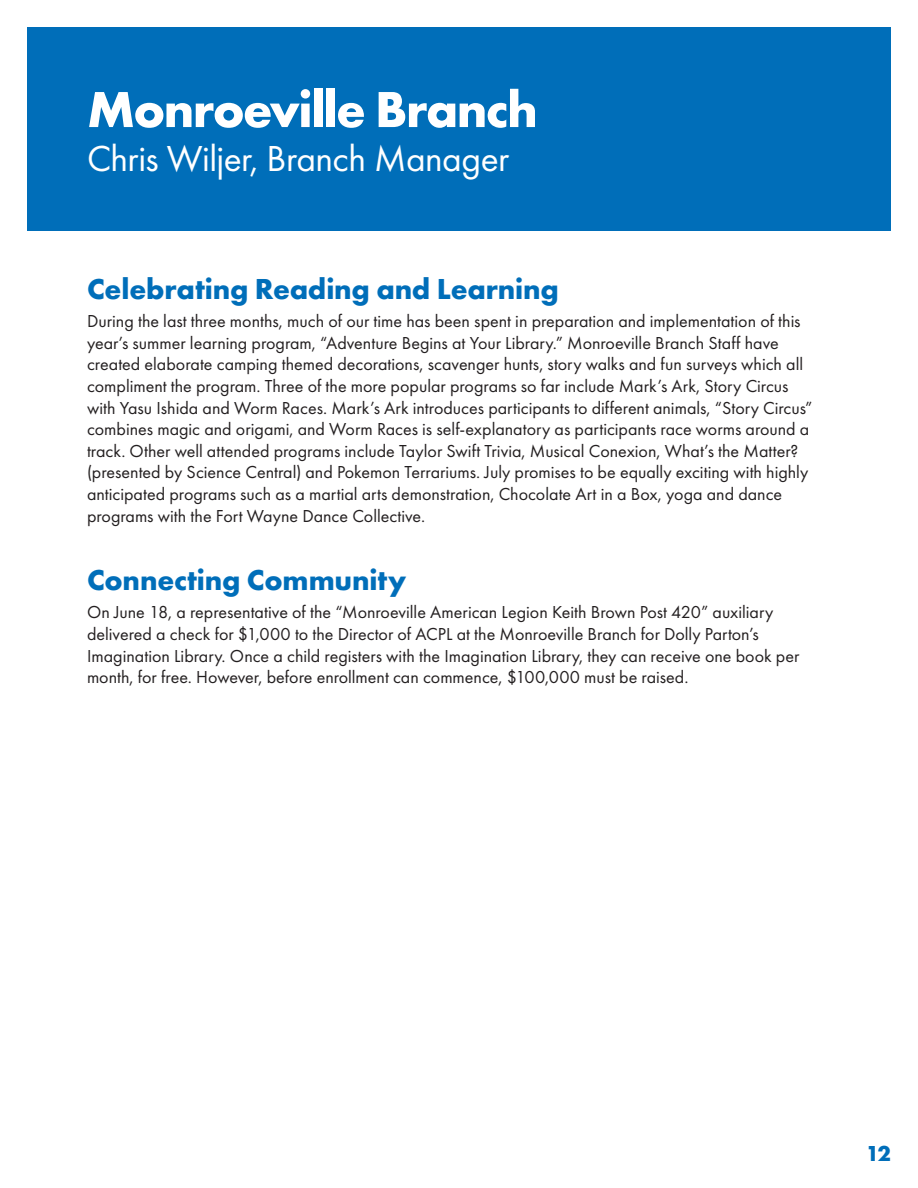
<style>
.page{position:relative;width:918px;height:1188px;background:#fff}
.page>*{position:absolute;margin:0;border:0;box-sizing:border-box;transform-origin:0 0}
.t1{font:700 52.5px "Futura PT";letter-spacing:-.03em;color:#fff}
.t2{font:37.5px "Futura PT";letter-spacing:-.015em;color:#fff}
.t3{font:700 30px "Futura PT";letter-spacing:-.005em;color:#006eb9}
.t4{font:700 22.5px "Futura PT";color:#006eb9}
.t5{font:18px/21.6px "Futura PT";color:#231f20}
</style>
<div class="page">
<div style="left:27px;top:27px;width:864px;height:204px;background:#006eb9"></div>
<p class="t1" style="left:87px;top:76px;width:452px">Monroeville Branch</p>
<p class="t2" style="left:87px;top:136px;width:424px">Chris Wiljer, Branch Manager</p>
<p class="t3" style="left:87px;top:269px;width:473px">Celebrating Reading and Learning</p>
<p class="t5" style="left:87px;top:310px;width:727px">During the last three months, much of our time has been spent in preparation and implementation of this year’s summer learning program, “Adventure Begins at Your Library.” Monroeville Branch Staff have created elaborate camping themed decorations, scavenger hunts, story walks and fun surveys which all compliment the program. Three of the more popular programs so far include Mark’s Ark, Story Circus with Yasu Ishida and Worm Races. Mark’s Ark introduces participants to different animals, “Story Circus” combines magic and origami, and Worm Races is self-explanatory as participants race worms around a track. Other well attended programs include Taylor Swift Trivia, Musical Conexion, What’s the Matter? (presented by Science Central) and Pokemon Terrariums. July promises to be equally exciting with highly anticipated programs such as a martial arts demonstration, Chocolate Art in a Box, yoga and dance programs with the Fort Wayne Dance Collective.</p>
<p class="t3" style="left:87px;top:560px;width:321px">Connecting Community</p>
<p class="t5" style="left:87px;top:601px;width:714px">On June 18, a representative of the “Monroeville American Legion Keith Brown Post 420” auxiliary delivered a check for $1,000 to the Director of ACPL at the Monroeville Branch for Dolly Parton’s Imagination Library. Once a child registers with the Imagination Library, they can receive one book per month, for free. However, before enrollment can commence, $100,000 must be raised.</p>
<p class="t4" style="left:866px;top:1139px;width:27px">12</p>
</div>
